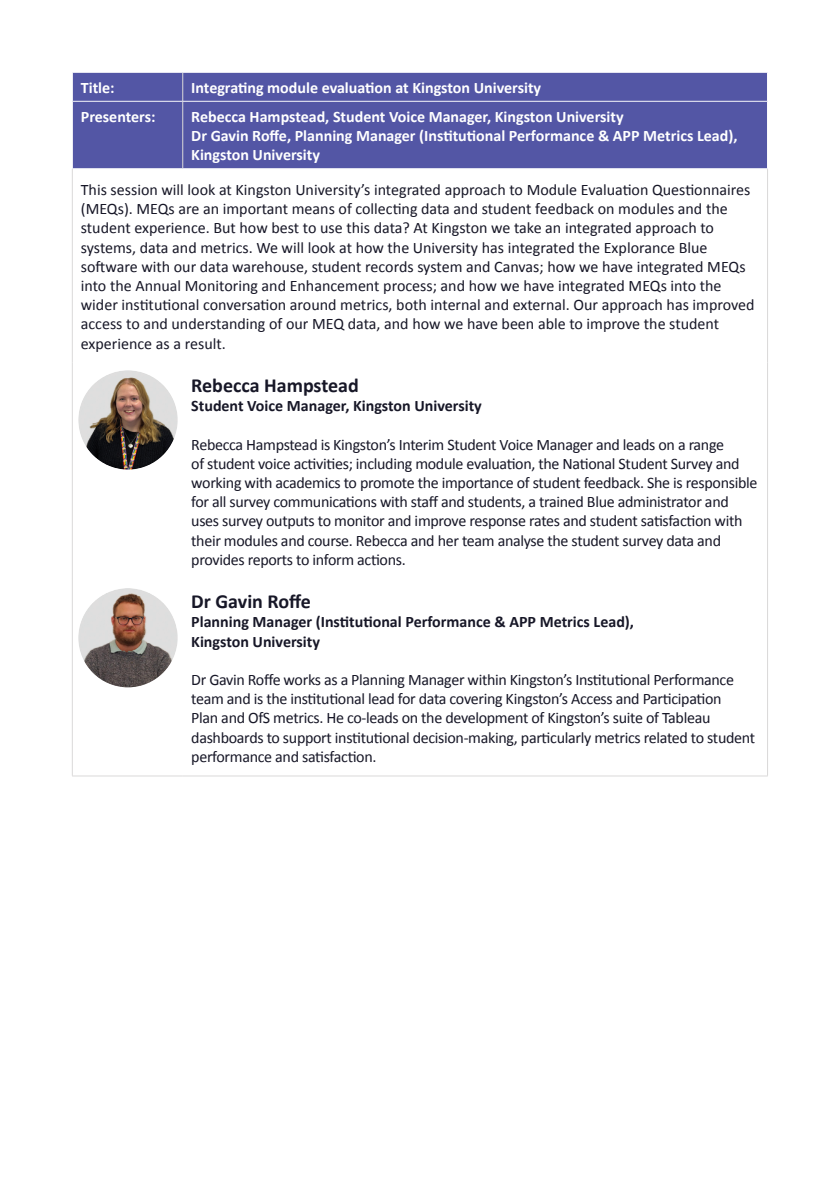
<style>
.page{position:relative;width:840px;height:1191px;background:#fff}
.page>*{position:absolute;margin:0;border:0;box-sizing:border-box;transform-origin:0 0}
.t1{font:700 20px "Calibri";color:#171727}
.t2{font:16px/19.2px "Calibri";letter-spacing:-.02em;color:#171727}
.t3{font:16px/19.2px "Calibri";color:#171727}
.t4{font:700 16px/19.2px "Calibri";color:#fff}
.t5{font:700 16px/19.2px "Calibri";color:#171727}
</style>
<div class="page">
<div style="left:73px;top:73px;width:693px;height:95px;background:#5356a5"></div>
<svg style="left:182px;top:73px;width:1px;height:28px"></svg>
<hr style="left:182px;top:102px;width:1px;height:66px;background:#dad9d9">
<svg style="left:72px;top:73px;width:1px;height:28px"></svg>
<svg style="left:766px;top:73px;width:1px;height:28px"></svg>
<hr style="left:72px;top:101px;width:111px;height:1px;background:#f7f7fb">
<hr style="left:183px;top:101px;width:583px;height:1px;background:#f7f7fb">
<hr style="left:72px;top:168px;width:111px;height:1px;background:#f7f7fb">
<hr style="left:183px;top:168px;width:584px;height:1px;background:#f7f7fb">
<hr style="left:72px;top:169px;width:1px;height:194px;background:#dad9d9">
<hr style="left:766px;top:169px;width:1px;height:194px;background:#dad9d9">
<hr style="left:72px;top:363px;width:1px;height:216px;background:#dad9d9">
<hr style="left:766px;top:363px;width:1px;height:216px;background:#dad9d9">
<hr style="left:72px;top:579px;width:1px;height:196px;background:#dad9d9">
<hr style="left:766px;top:579px;width:1px;height:196px;background:#dad9d9">
<hr style="left:72px;top:775px;width:111px;height:1px;background:#dad9d9">
<hr style="left:183px;top:775px;width:584px;height:1px;background:#dad9d9">
<img style="left:78px;top:370px;width:99px;height:99px;border-radius:50px">
<img style="left:78px;top:588px;width:99px;height:99px;border-radius:50px">
<p class="t4" style="left:81px;top:77px;width:35px">Title:</p>
<p class="t4" style="left:191px;top:77px;width:351px">Integrating module evaluation at Kingston University</p>
<p class="t4" style="left:81px;top:106px;width:76px">Presenters:</p>
<p class="t4" style="left:191px;top:106px;width:547px">Rebecca Hampstead, Student Voice Manager, Kingston University<br>Dr Gavin Roffe, Planning Manager (Institutional Performance &amp; APP Metrics Lead),<br>Kingston University</p>
<p class="t3" style="left:81px;top:179px;width:675px">This session will look at Kingston University’s integrated approach to Module Evaluation Questionnaires (MEQs). MEQs are an important means of collecting data and student feedback on modules and the student experience. But how best to use this data? At Kingston we take an integrated approach to systems, data and metrics. We will look at how the University has integrated the Explorance Blue software with our data warehouse, student records system and Canvas; how we have integrated MEQs into the Annual Monitoring and Enhancement process; and how we have integrated MEQs into the wider institutional conversation around metrics, both internal and external. Our approach has improved access to and understanding of our MEQ data, and how we have been able to improve the student experience as a result.</p>
<p class="t1" style="left:191px;top:371px;width:169px">Rebecca Hampstead</p>
<p class="t5" style="left:191px;top:396px;width:292px">Student Voice Manager, Kingston University</p>
<p class="t2" style="left:191px;top:434px;width:567px">Rebecca Hampstead is Kingston’s Interim Student Voice Manager and leads on a range<br>of student voice activities; including module evaluation, the National Student Survey and working with academics to promote the importance of student feedback. She is responsible for all survey communications with staff and students, a trained Blue administrator and uses survey outputs to monitor and improve response rates and student satisfaction with their modules and course. Rebecca and her team analyse the student survey data and provides reports to inform actions.</p>
<p class="t1" style="left:191px;top:587px;width:121px">Dr Gavin Roffe</p>
<p class="t5" style="left:191px;top:612px;width:444px">Planning Manager (Institutional Performance &amp; APP Metrics Lead),<br>Kingston University</p>
<p class="t2" style="left:191px;top:669px;width:565px">Dr Gavin Roffe works as a Planning Manager within Kingston’s Institutional Performance team and is the institutional lead for data covering Kingston’s Access and Participation<br>Plan and OfS metrics. He co-leads on the development of Kingston’s suite of Tableau dashboards to support institutional decision-making, particularly metrics related to student performance and satisfaction.</p>
</div>
